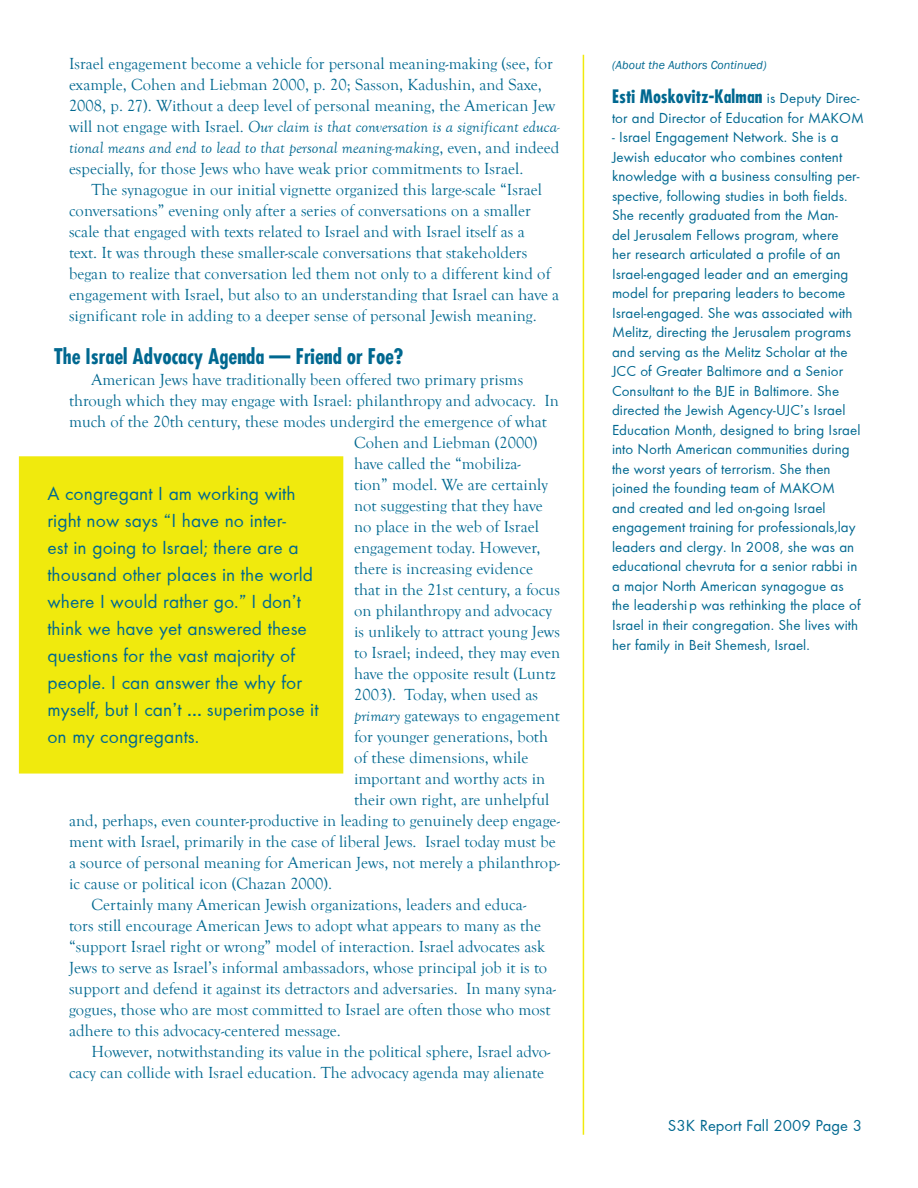
<style>
.page{position:relative;width:918px;height:1188px;background:#fff}
.page>*{position:absolute;margin:0;border:0;box-sizing:border-box;transform-origin:0 0}
.t1{font:700 condensed 21px "Futura";color:#006890}
.main_body_bullets{font:19.5px/27px "Futura";letter-spacing:.005em;color:#006890}
.sidebar{font:700 condensed 18px "Futura";letter-spacing:.005em;color:#006890}
.main_body_bullets-2{font:16.5px/21px "Goudy Old Style T";letter-spacing:.005em;color:#006890}
.t2{font:16.5px "Futura";color:#006890}
.sidebar-2{font:15px/19.5px "Futura";letter-spacing:.005em;color:#006890}
.sidebar-3{font:italic 12px "Franklin Gothic";letter-spacing:.005em;color:#006890}
.s1{font-style:italic}
.s2{font-family:"Franklin Gothic"}
.s3{font-weight:400;font-stretch:normal;font-size:15px}
</style>
<div class="page">
<hr style="left:583px;top:55px;width:1px;height:1080px;background:#f0ea0d">
<div style="left:20px;top:457px;width:323px;height:316px;background:#f0ea0d"></div>
<div style="left:19px;top:456px;width:324px;height:318px;border:2px solid #f0ea0d"></div>
<p class="main_body_bullets-2" style="left:69px;top:53px;width:492px">Israel engagement become a vehicle for personal meaning-making (see, for example, Cohen and Liebman 2000, p. 20; Sasson, Kadushin, and Saxe, 2008, p. 27). Without a deep level of personal meaning, the American Jew will not engage with Israel. <span class="s1">Our claim is that conversation is a significant educa&shy;tional means and end to lead to that personal meaning-makin</span>g, even, and indeed especially, for those Jews who have weak prior commitments to Israel.</p>
<p class="main_body_bullets-2" style="left:69px;top:179px;width:492px;text-indent:22px">The synagogue in our initial vignette organized this large-scale “Israel conversations” evening only after a series of conversations on a smaller scale that engaged with texts related to Israel and with Israel itself as a<br>text. It was through these smaller-scale conversations that stakeholders began to realize that conversation led them not only to a different kind of engagement with Israel, but also to an understanding that Israel can have a significant role in adding to a deeper sense of personal Jewish meaning.</p>
<p class="t1" style="left:54px;top:343px;width:351px">The Israel Advocacy Agenda — Friend or Foe?</p>
<p class="main_body_bullets-2" style="left:92px;top:370px;width:433px">American Jews have traditionally been offered two primary prisms</p>
<p class="main_body_bullets-2" style="left:69px;top:391px;width:492px">through which they may engage with Israel: philanthropy and advocacy. In</p>
<p class="main_body_bullets-2" style="left:69px;top:412px;width:479px">much of the 20th century, these modes undergird the emergence of what</p>
<p class="main_body_bullets-2" style="left:354px;top:433px;width:185px">Cohen and Liebman (2000)</p>
<p class="main_body_bullets-2" style="left:354px;top:454px;width:168px">have called the “mobiliza-</p>
<p class="main_body_bullets-2" style="left:354px;top:475px;width:195px">tion” model. We are certainly</p>
<p class="main_body_bullets-2" style="left:354px;top:496px;width:190px">not suggesting that they have</p>
<p class="main_body_bullets-2" style="left:354px;top:517px;width:186px">no place in the web of Israel</p>
<p class="main_body_bullets-2" style="left:354px;top:538px;width:188px">engagement today. However,</p>
<p class="main_body_bullets-2" style="left:354px;top:559px;width:180px">there is increasing evidence</p>
<p class="main_body_bullets-2" style="left:354px;top:580px;width:207px">that in the 21st century, a focus</p>
<p class="main_body_bullets-2" style="left:354px;top:601px;width:199px">on philanthropy and advocacy</p>
<p class="main_body_bullets-2" style="left:354px;top:622px;width:207px">is unlikely to attract young Jews</p>
<p class="main_body_bullets-2" style="left:354px;top:643px;width:207px">to Israel; indeed, they may even</p>
<p class="main_body_bullets-2" style="left:354px;top:664px;width:203px">have the opposite result (Luntz</p>
<p class="main_body_bullets-2" style="left:354px;top:685px;width:185px">2003). Today, when used as</p>
<p class="main_body_bullets-2" style="left:354px;top:706px;width:207px"><span class="s1">primary</span> gateways to engagement</p>
<p class="main_body_bullets-2" style="left:354px;top:727px;width:195px">for younger generations, both</p>
<p class="main_body_bullets-2" style="left:354px;top:748px;width:176px">of these dimensions, while</p>
<p class="main_body_bullets-2" style="left:354px;top:769px;width:193px">important and worthy acts in</p>
<p class="main_body_bullets-2" style="left:354px;top:790px;width:197px">their own right, are unhelpful</p>
<p class="main_body_bullets-2" style="left:69px;top:811px;width:493px">and, perhaps, even counter-productive in leading to genuinely deep engage-</p>
<p class="main_body_bullets-2" style="left:69px;top:832px;width:488px">ment with Israel, primarily in the case of liberal Jews. Israel today must be</p>
<p class="main_body_bullets-2" style="left:69px;top:853px;width:493px">a source of personal meaning for American Jews, not merely a philanthrop-</p>
<p class="main_body_bullets-2" style="left:69px;top:874px;width:265px">ic cause or political icon (Chazan 2000).</p>
<p class="main_body_bullets-2" style="left:69px;top:895px;width:489px;text-indent:22px">Certainly many American Jewish organizations, leaders and educa-<br>tors still encourage American Jews to adopt what appears to many as the “support Israel right or wrong” model of interaction. Israel advocates ask Jews to serve as Israel’s informal ambassadors, whose principal job it is to support and defend it against its detractors and adversaries. In many syna&shy;gogues, those who are most committed to Israel are often those who most adhere to this advocacy-centered message.</p>
<p class="main_body_bullets-2" style="left:69px;top:1042px;width:483px;text-indent:22px">However, notwithstanding its value in the political sphere, Israel advo&shy;cacy can collide with Israel education. The advocacy agenda may alienate</p>
<p class="main_body_bullets" style="left:47px;top:481px;width:273px">A congregant I am working with right now says <span class="s2">“</span>I have no inter-<br>est in going to Israel; there are a thousand other places in the world where I would rather go.<span class="s2">”</span> I don<span class="s2">’</span>t think we have yet answered these questions for the vast majority of people. I can answer the why for myself, but I can<span class="s2">’</span>t <span class="s2">...</span> superimpose it on my congregants.</p>
<p class="sidebar-3" style="left:612px;top:57px;width:156px">(About the Authors Continued)</p>
<p class="sidebar" style="left:612px;top:85px;width:249px">Esti Moskovitz-Kalman <span class="s3">is Deputy Direc-</span></p>
<p class="sidebar-2" style="left:612px;top:109px;width:253px">tor and Director of Education for MAKOM ‑ Israel Engagement Network. She is a Jewish educator who combines content knowledge with a business consulting per&shy;spective, following studies in both fields.<br>She recently graduated from the Man-<br>del Jerusalem Fellows program, where<br>her research articulated a profile of an Israel-engaged leader and an emerging model for preparing leaders to become Israel-engaged. She was associated with Melitz, directing the Jerusalem programs and serving as the Melitz Scholar at the JCC of Greater Baltimore and a Senior Consultant to the BJE in Baltimore. She directed the Jewish Agency-UJC<span class="s2">’</span>s Israel Education Month, designed to bring Israel into North American communities during the worst years of terrorism. She then joined the founding team of MAKOM<br>and created and led on-going Israel engagement training for professionals,lay leaders and clergy. In 2008, she was an educational chevruta for a senior rabbi in a major North American synagogue as the leadership was rethinking the place of Israel in their congregation. She lives with her family in Beit Shemesh, Israel.</p>
<p class="t2" style="left:668px;top:1119px;width:196px">S3K Report Fall 2009 Page 3</p>
</div>
